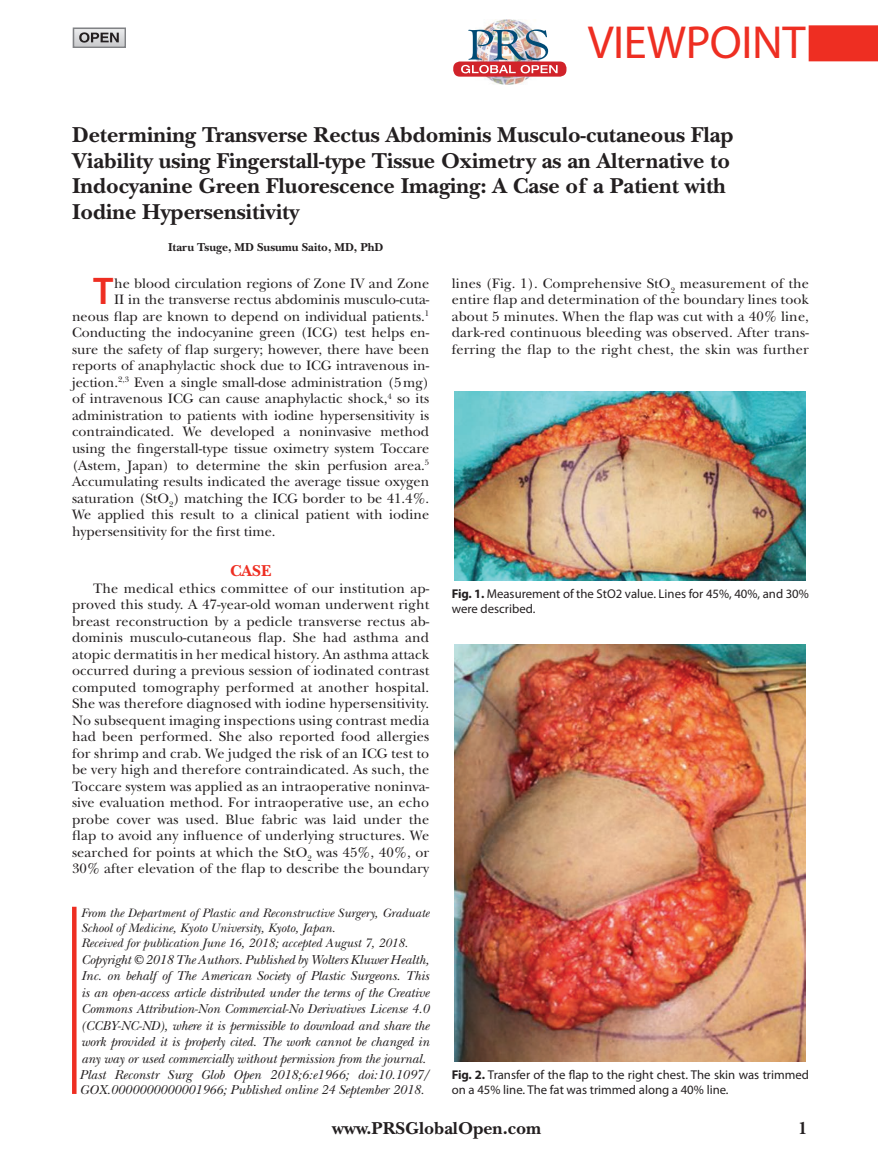
<style>
.page{position:relative;width:878px;height:1175px;background:#fff}
.page>*{position:absolute;margin:0;border:0;box-sizing:border-box;transform-origin:0 0}
.t1{font:46.5px "Myriad Pro";letter-spacing:-.01em;color:#ee2e22}
.t2{font:600 38.7px "Myriad Pro";color:#ee2e22}
.t3{font:700 22.5px/25.5px "New Baskerville";color:#231f20}
.t4{font:700 18px "New Baskerville";color:#231f20}
.t5{font:700 16.5px "New Baskerville";color:#ee2e22}
.t6{font:14.25px/16.5px "New Baskerville";color:#231f20;text-align:justify}
.t7{font:italic 13.5px/16.5px "New Baskerville";color:#231f20;text-align:justify}
.t8{font:12.75px/15px "Myriad Pro";color:#231f20}
.t9{font:italic 12.75px/15px "New Baskerville";color:#231f20}
.t10{font:700 12px "New Baskerville";color:#231f20}
.s1{font-weight:700}
</style>
<div class="page">
<div style="left:73px;top:28px;width:52px;height:20px;border:2px solid #808285"></div>
<svg style="left:79px;top:32px;width:40px;height:11px"></svg>
<img style="left:484px;top:20px;width:48px;height:64px">
<svg style="left:453px;top:61px;width:113px;height:16px"></svg>
<img style="left:461px;top:29px;width:96px;height:44px">
<hr style="left:72px;top:906px;width:4px;height:187px;background:#ee2e22">
<img style="left:454px;top:392px;width:352px;height:189px">
<img style="left:454px;top:644px;width:352px;height:417px">
<div style="left:808px;top:25px;width:70px;height:36px;background:#ee2e22"></div>
<h1 class="t1" style="left:587px;top:14px;width:211px">Viewpoint</h1>
<h3 class="t3" style="left:72px;top:122px;width:663px">Determining Transverse Rectus Abdominis Musculo-cutaneous Flap Viability using Fingerstall-type Tissue Oximetry as an Alternative to Indocyanine Green Fluorescence Imaging: A Case of a Patient with Iodine Hypersensitivity</h3>
<p class="t10" style="left:168px;top:240px;width:217px">Itaru Tsuge, MD Susumu Saito, MD, PhD</p>
<h2 class="t2" style="left:93px;top:267px;width:22px">T</h2>
<p class="t6" style="left:114px;top:275px;width:316px">he blood circulation regions of Zone IV and Zone</p>
<p class="t6" style="left:114px;top:292px;width:316px">II in the transverse rectus abdominis musculo-cuta-</p>
<p class="t6" style="left:72px;top:308px;width:359px">neous flap are known to depend on individual patients.<sup>1</sup></p>
<p class="t6" style="left:72px;top:325px;width:358px">Conducting the indocyanine green (ICG) test helps en-</p>
<p class="t6" style="left:72px;top:341px;width:358px">sure the safety of flap surgery; however, there have been</p>
<p class="t6" style="left:72px;top:358px;width:359px">reports of anaphylactic shock due to ICG intravenous in-</p>
<p class="t6" style="left:72px;top:374px;width:359px">jection.<sup>2,3</sup> Even a single small-dose administration (5mg)</p>
<p class="t6" style="left:72px;top:391px;width:359px">of intravenous ICG can cause anaphylactic shock,<sup>4</sup> so its</p>
<p class="t6" style="left:72px;top:407px;width:358px">administration to patients with iodine hypersensitivity is</p>
<p class="t6" style="left:72px;top:424px;width:358px">contraindicated. We developed a noninvasive method</p>
<p class="t6" style="left:72px;top:440px;width:359px">using the fingerstall-type tissue oximetry system Toccare</p>
<p class="t6" style="left:72px;top:457px;width:358px">(Astem, Japan) to determine the skin perfusion area.<sup>5</sup></p>
<p class="t6" style="left:72px;top:473px;width:359px">Accumulating results indicated the average tissue oxygen</p>
<p class="t6" style="left:72px;top:490px;width:359px">saturation (StO<sub>2</sub>) matching the ICG border to be 41.4%.</p>
<p class="t6" style="left:72px;top:506px;width:358px">We applied this result to a clinical patient with iodine</p>
<p class="t6" style="left:72px;top:523px;width:205px">hypersensitivity for the first time.</p>
<p class="t5" style="left:230px;top:561px;width:43px">CASE</p>
<p class="t6" style="left:72px;top:580px;width:359px;text-indent:21px">The medical ethics committee of our institution ap&shy;proved this study. A 47-year-old woman underwent right breast reconstruction by a pedicle transverse rectus ab&shy;dominis musculo-cutaneous flap. She had asthma and atopic dermatitis in her medical history. An asthma attack occurred during a previous session of iodinated contrast computed tomography performed at another hospital.<br>She was therefore diagnosed with iodine hypersensitivity.<br>No subsequent imaging inspections using contrast media had been performed. She also reported food allergies for shrimp and crab. We judged the risk of an ICG test to be very high and therefore contraindicated. As such, the Toccare system was applied as an intraoperative noninva&shy;sive evaluation method. For intraoperative use, an echo probe cover was used. Blue fabric was laid under the flap to avoid any influence of underlying structures. We searched for points at which the StO<sub>2</sub> was 45%, 40%, or 30% after elevation of the flap to describe the boundary</p>
<p class="t9" style="left:81px;top:905px;width:349px">From the Department of Plastic and Reconstructive Surgery, Graduate<br>School of Medicine, Kyoto University, Kyoto, Japan.<br>Received for publication June 16, 2018; accepted August 7, 2018.</p>
<p class="t7" style="left:81px;top:951px;width:350px">Copyright © 2018 The Authors. Published by Wolters Kluwer Health, Inc. on behalf of The American Society of Plastic Surgeons. This is an open-access article distributed under the terms of the Creative Commons Attribution-Non Commercial-No Derivatives License 4.0 (CCBY-NC-ND), where it is permissible to download and share the work provided it is properly cited. The work cannot be changed in any way or used commercially without permission from the journal.</p>
<p class="t7" style="left:80px;top:1067px;width:351px;line-height:15px">Plast Reconstr Surg Glob Open 2018;6:e1966; doi:10.1097/<br>GOX.0000000000001966; Published online 24 September 2018.</p>
<p class="t6" style="left:452px;top:275px;width:359px">lines (Fig. 1). Comprehensive StO<sub>2</sub> measurement of the entire flap and determination of the boundary lines took about 5 minutes. When the flap was cut with a 40% line, dark-red continuous bleeding was observed. After trans&shy;ferring the flap to the right chest, the skin was further</p>
<p class="t8" style="left:452px;top:586px;width:359px"><span class="s1">Fig. 1.</span> Measurement of the StO2 value. Lines for 45%, 40%, and 30% were described.</p>
<p class="t8" style="left:452px;top:1067px;width:359px"><span class="s1">Fig. 2.</span> Transfer of the flap to the right chest. The skin was trimmed on a 45% line. The fat was trimmed along a 40% line.</p>
<p class="t4" style="left:332px;top:1118px;width:210px">www.PRSGlobalOpen.com</p>
<p class="t4" style="left:798px;top:1118px;width:11px">1</p>
</div>
